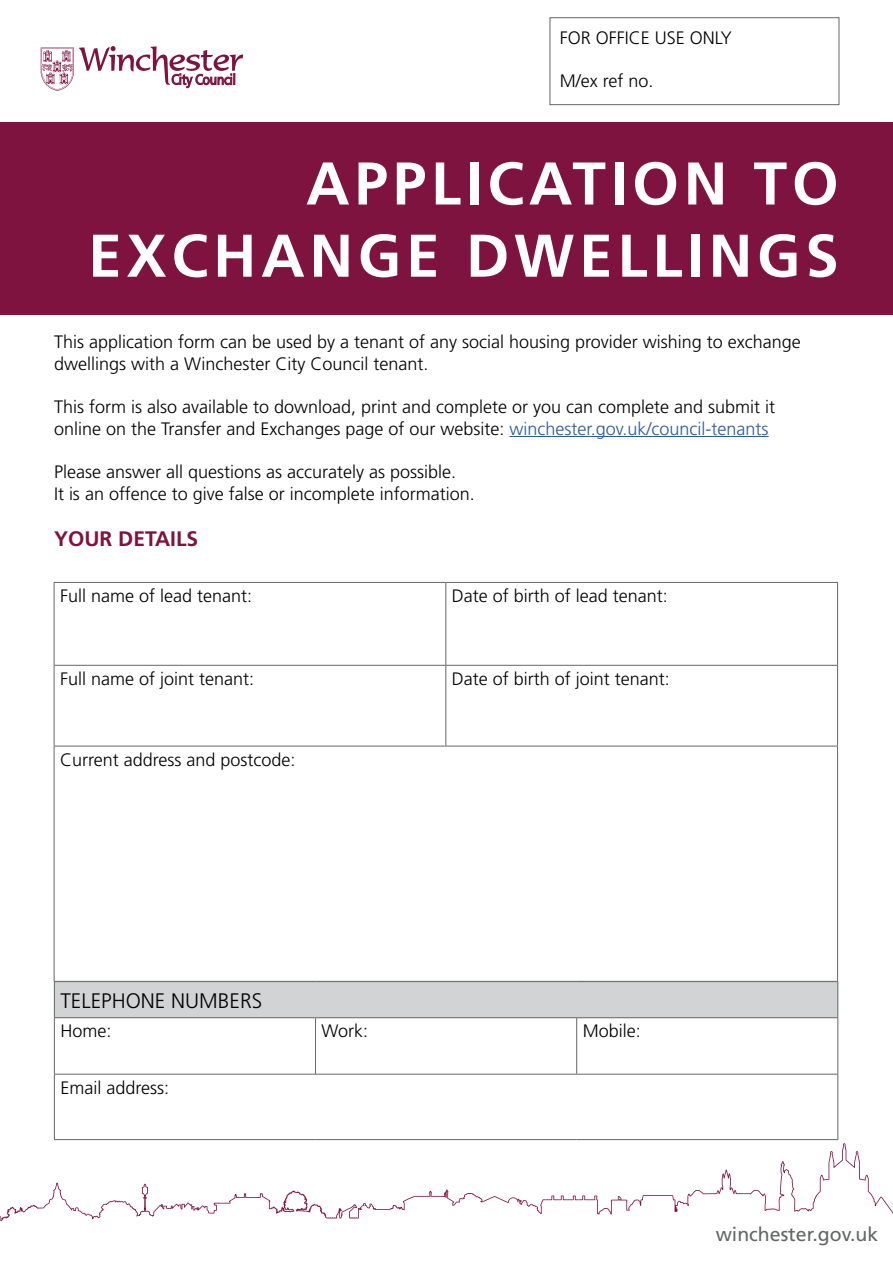
<style>
.page{position:relative;width:893px;height:1263px;background:#fff}
.page>*{position:absolute;margin:0;border:0;box-sizing:border-box;transform-origin:0 0}
.t1{font:700 60.15px/72.2px "Frutiger LT Pro";letter-spacing:.08em;color:#fff;text-align:right}
.t2{font:300 21px "Frutiger LT Pro";color:#000}
.t3{font:700 21px "Frutiger LT Pro";color:#7f1340}
.t4{font:19.5px "Frutiger LT Pro";color:#646666}
.t5{font:300 18px/21.6px "Frutiger LT Pro";color:#000}
.s1{color:#275b9b}
</style>
<div class="page">
<div style="left:0;top:122px;width:893px;height:192px;background:#7f1340"></div>
<svg style="left:0;top:1143px;width:893px;height:78px"></svg>
<svg style="left:143px;top:1184px;width:4px;height:15px"></svg>
<svg style="left:41px;top:46px;width:202px;height:45px"></svg>
<hr style="left:509px;top:436px;width:260px;height:1px;background:#275b9b">
<hr style="left:54px;top:582px;width:392px;height:1px;background:#646666">
<hr style="left:54px;top:583px;width:1px;height:82px;background:#646666">
<hr style="left:446px;top:582px;width:392px;height:1px;background:#646666">
<hr style="left:445px;top:583px;width:1px;height:82px;background:#646666">
<hr style="left:837px;top:583px;width:1px;height:82px;background:#646666">
<hr style="left:54px;top:665px;width:392px;height:1px;background:#646666">
<hr style="left:54px;top:666px;width:1px;height:80px;background:#646666">
<hr style="left:446px;top:665px;width:392px;height:1px;background:#646666">
<hr style="left:445px;top:666px;width:1px;height:80px;background:#646666">
<hr style="left:837px;top:666px;width:1px;height:80px;background:#646666">
<hr style="left:54px;top:746px;width:392px;height:1px;background:#646666">
<hr style="left:54px;top:746px;width:1px;height:235px;background:#646666">
<hr style="left:446px;top:746px;width:392px;height:1px;background:#646666">
<hr style="left:837px;top:746px;width:1px;height:235px;background:#646666">
<div style="left:54px;top:982px;width:784px;height:36px;background:#d2d3d5"></div>
<hr style="left:54px;top:981px;width:262px;height:1px;background:#646666">
<hr style="left:54px;top:982px;width:1px;height:35px;background:#646666">
<hr style="left:316px;top:981px;width:261px;height:1px;background:#646666">
<hr style="left:577px;top:981px;width:261px;height:1px;background:#646666">
<hr style="left:837px;top:982px;width:1px;height:35px;background:#646666">
<hr style="left:54px;top:1017px;width:262px;height:1px;background:#646666">
<hr style="left:54px;top:1018px;width:1px;height:56px;background:#646666">
<hr style="left:316px;top:1017px;width:261px;height:1px;background:#646666">
<hr style="left:315px;top:1018px;width:1px;height:56px;background:#646666">
<hr style="left:577px;top:1017px;width:261px;height:1px;background:#646666">
<hr style="left:576px;top:1018px;width:1px;height:56px;background:#646666">
<hr style="left:837px;top:1018px;width:1px;height:56px;background:#646666">
<hr style="left:54px;top:1074px;width:262px;height:1px;background:#646666">
<hr style="left:54px;top:1074px;width:1px;height:65px;background:#646666">
<hr style="left:316px;top:1074px;width:261px;height:1px;background:#646666">
<hr style="left:577px;top:1074px;width:261px;height:1px;background:#646666">
<hr style="left:837px;top:1074px;width:1px;height:65px;background:#646666">
<hr style="left:54px;top:1139px;width:262px;height:1px;background:#646666">
<hr style="left:316px;top:1139px;width:261px;height:1px;background:#646666">
<hr style="left:577px;top:1139px;width:261px;height:1px;background:#646666">
<div style="left:550px;top:17px;width:289px;height:88px;border:1px solid #646666"></div>
<p class="t5" style="left:560px;top:27px;width:173px">FOR OFFICE USE ONLY</p>
<p class="t5" style="left:560px;top:70px;width:95px">M/ex ref no.</p>
<h1 class="t1" style="left:88px;top:148px;width:752px">APPLICATION TO<br>EXCHANGE DWELLINGS</h1>
<p class="t5" style="left:54px;top:331px;width:748px">This application form can be used by a tenant of any social housing provider wishing to exchange dwellings with a Winchester City Council tenant.</p>
<p class="t5" style="left:54px;top:396px;width:723px">This form is also available to download, print and complete or you can complete and submit it online on the Transfer and Exchanges page of our website: <span class="s1">winchester.gov.uk/council-tenants</span></p>
<p class="t5" style="left:54px;top:461px;width:422px">Please answer all questions as accurately as possible.<br>It is an offence to give false or incomplete information.</p>
<p class="t3" style="left:54px;top:527px;width:146px">YOUR DETAILS</p>
<p class="t5" style="left:60px;top:585px;width:194px">Full name of lead tenant:</p>
<p class="t5" style="left:452px;top:585px;width:218px">Date of birth of lead tenant:</p>
<p class="t5" style="left:60px;top:668px;width:196px">Full name of joint tenant:</p>
<p class="t5" style="left:452px;top:668px;width:220px">Date of birth of joint tenant:</p>
<p class="t5" style="left:60px;top:749px;width:237px">Current address and postcode:</p>
<p class="t2" style="left:60px;top:988px;width:203px">TELEPHONE NUMBERS</p>
<p class="t5" style="left:60px;top:1020px;width:53px">Home:</p>
<p class="t5" style="left:322px;top:1020px;width:48px">Work:</p>
<p class="t5" style="left:583px;top:1020px;width:60px">Mobile:</p>
<p class="t5" style="left:60px;top:1077px;width:110px">Email address:</p>
<p class="t4" style="left:716px;top:1222px;width:164px">winchester.gov.uk</p>
</div>
